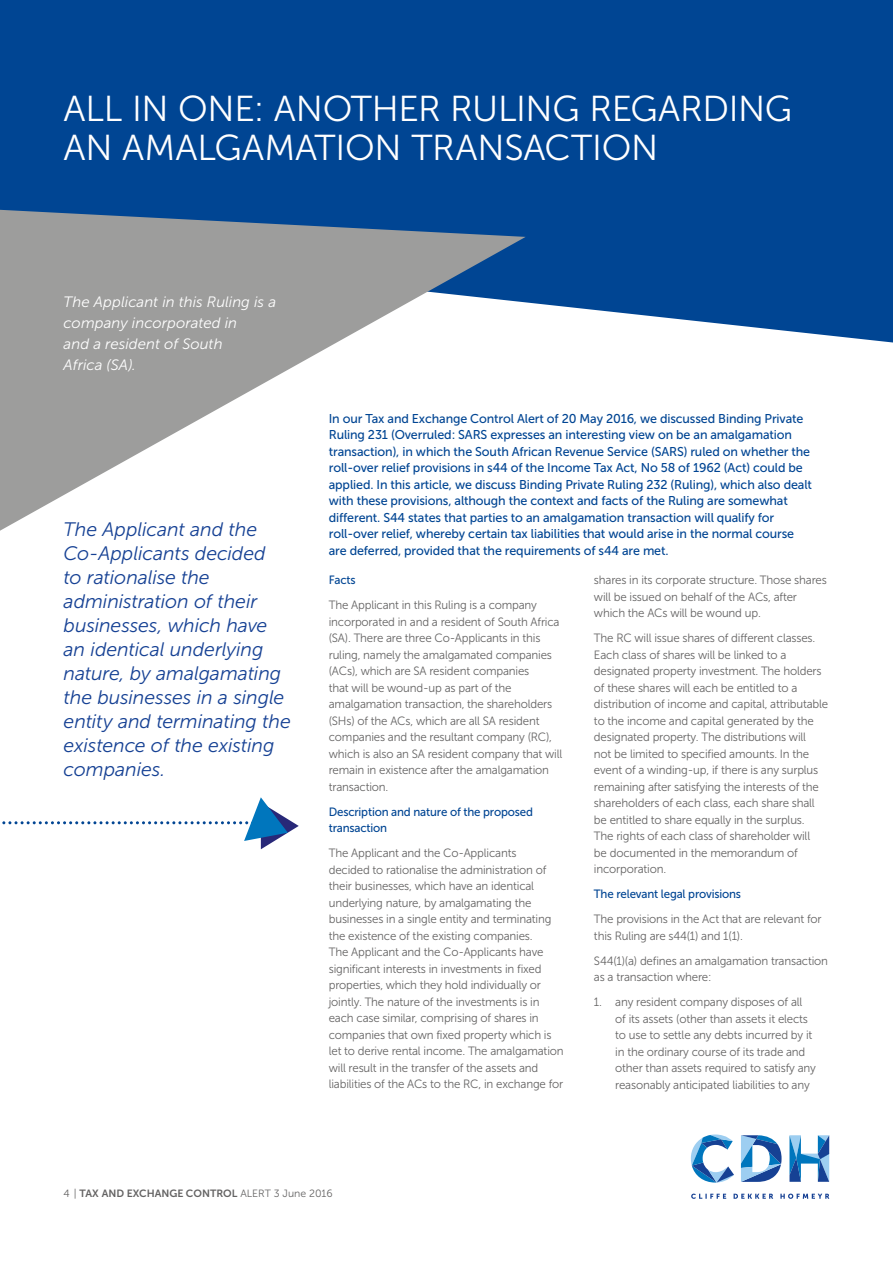
<style>
.page{position:relative;width:893px;height:1263px;background:#fff}
.page>*{position:absolute;margin:0;border:0;box-sizing:border-box;transform-origin:0 0}
.t1{font:36px/39px "Museo Sans 300";letter-spacing:-.01em;color:#fff}
.t2{font:italic 19.5px/24px "Museo Sans 300";letter-spacing:-.005em;color:#164194}
.t3{font:italic 15px/21px "Museo Sans 300";color:#fff}
.t4{font:12.75px/16.5px "Museo Sans 500";letter-spacing:-.01em;color:#014593}
.t5{font:12px/16.5px "Museo Sans 300";letter-spacing:-.015em;color:#646363;scale:.96 1}
.t6{font:12px/16.5px "Museo Sans 500";letter-spacing:-.015em;color:#014593;scale:.96 1}
.t7{font:10.5px "Museo Sans 700";color:#646363}
.s1{font-family:"Museo Sans 300"}
</style>
<div class="page">
<div style="left:0;top:0;width:892px;height:343px;background:#004593"></div>
<svg style="left:0;top:210px;width:525px;height:321px;fill:#9d9d9c"></svg>
<svg style="left:691px;top:1194px;width:138px;height:5px"></svg>
<svg style="left:789px;top:1135px;width:40px;height:47px"></svg>
<svg style="left:691px;top:1135px;width:43px;height:48px"></svg>
<svg style="left:741px;top:1135px;width:40px;height:47px"></svg>
<svg style="left:2px;top:797px;width:297px;height:52px"></svg>
<h1 class="t1" style="left:64px;top:93px;width:730px">ALL IN ONE: ANOTHER RULING REGARDING<br>AN AMALGAMATION TRANSACTION</h1>
<p class="t3" style="left:64px;top:293px;width:214px">The Applicant in this Ruling is a company incorporated in<br>and a resident of South<br>Africa (SA).</p>
<p class="t2" style="left:64px;top:519px;width:229px">The Applicant and the<br>Co-Applicants decided<br>to rationalise the administration of their businesses, which have an identical underlying nature, by amalgamating the businesses in a single entity and terminating the existence of the existing companies.</p>
<p class="t4" style="left:329px;top:411px;width:485px">In our Tax and Exchange Control Alert of 20 May 2016, we discussed Binding Private Ruling 231 (Overruled: SARS expresses an interesting view on be an amalgamation transaction), in which the South African Revenue Service (SARS) ruled on whether the roll-over relief provisions in s44 of the Income Tax Act, No 58 of 1962 (Act) could be applied. In this article, we discuss Binding Private Ruling 232 (Ruling), which also dealt with these provisions, although the context and facts of the Ruling are somewhat different. S44 states that parties to an amalgamation transaction will qualify for roll-over relief, whereby certain tax liabilities that would arise in the normal course are deferred, provided that the requirements of s44 are met.</p>
<p class="t6" style="left:329px;top:573px;width:29px">Facts</p>
<p class="t5" style="left:329px;top:598px;width:245px">The Applicant in this Ruling is a company incorporated in and a resident of South Africa (SA). There are three Co-Applicants in this ruling, namely the amalgamated companies (ACs), which are SA resident companies<br>that will be wound-up as part of the amalgamation transaction, the shareholders (SHs) of the ACs, which are all SA resident companies and the resultant company (RC), which is also an SA resident company that will remain in existence after the amalgamation transaction.</p>
<p class="t6" style="left:329px;top:805px;width:214px">Description and nature of the proposed transaction</p>
<p class="t5" style="left:329px;top:846px;width:246px">The Applicant and the Co-Applicants<br>decided to rationalise the administration of their businesses, which have an identical underlying nature, by amalgamating the businesses in a single entity and terminating the existence of the existing companies.<br>The Applicant and the Co-Applicants have significant interests in investments in fixed properties, which they hold individually or jointly. The nature of the investments is in each case similar, comprising of shares in companies that own fixed property which is let to derive rental income. The amalgamation will result in the transfer of the assets and liabilities of the ACs to the RC, in exchange for</p>
<p class="t5" style="left:594px;top:573px;width:244px">shares in its corporate structure. Those shares will be issued on behalf of the ACs, after which the ACs will be wound up.</p>
<p class="t5" style="left:594px;top:631px;width:245px">The RC will issue shares of different classes.<br>Each class of shares will be linked to a designated property investment. The holders of these shares will each be entitled to a distribution of income and capital, attributable to the income and capital generated by the designated property. The distributions will<br>not be limited to specified amounts. In the event of a winding-up, if there is any surplus remaining after satisfying the interests of the shareholders of each class, each share shall be entitled to share equally in the surplus.<br>The rights of each class of shareholder will<br>be documented in the memorandum of incorporation.</p>
<p class="t6" style="left:594px;top:887px;width:155px">The relevant legal provisions</p>
<p class="t5" style="left:594px;top:912px;width:239px">The provisions in the Act that are relevant for this Ruling are s44(1) and 1(1).</p>
<p class="t5" style="left:594px;top:954px;width:245px">S44(1)(a) defines an amalgamation transaction as a transaction where:</p>
<p class="t5" style="left:615px;top:995px;width:210px;text-indent:-21px">1. any resident company disposes of all of its assets (other than assets it elects to use to settle any debts incurred by it in the ordinary course of its trade and other than assets required to satisfy any reasonably anticipated liabilities to any</p>
<p class="t7" style="left:64px;top:1189px;width:271px"><span class="s1">4 |</span> TAX AND EXCHANGE CONTROL <span class="s1">ALERT 3 June 2016</span></p>
</div>
